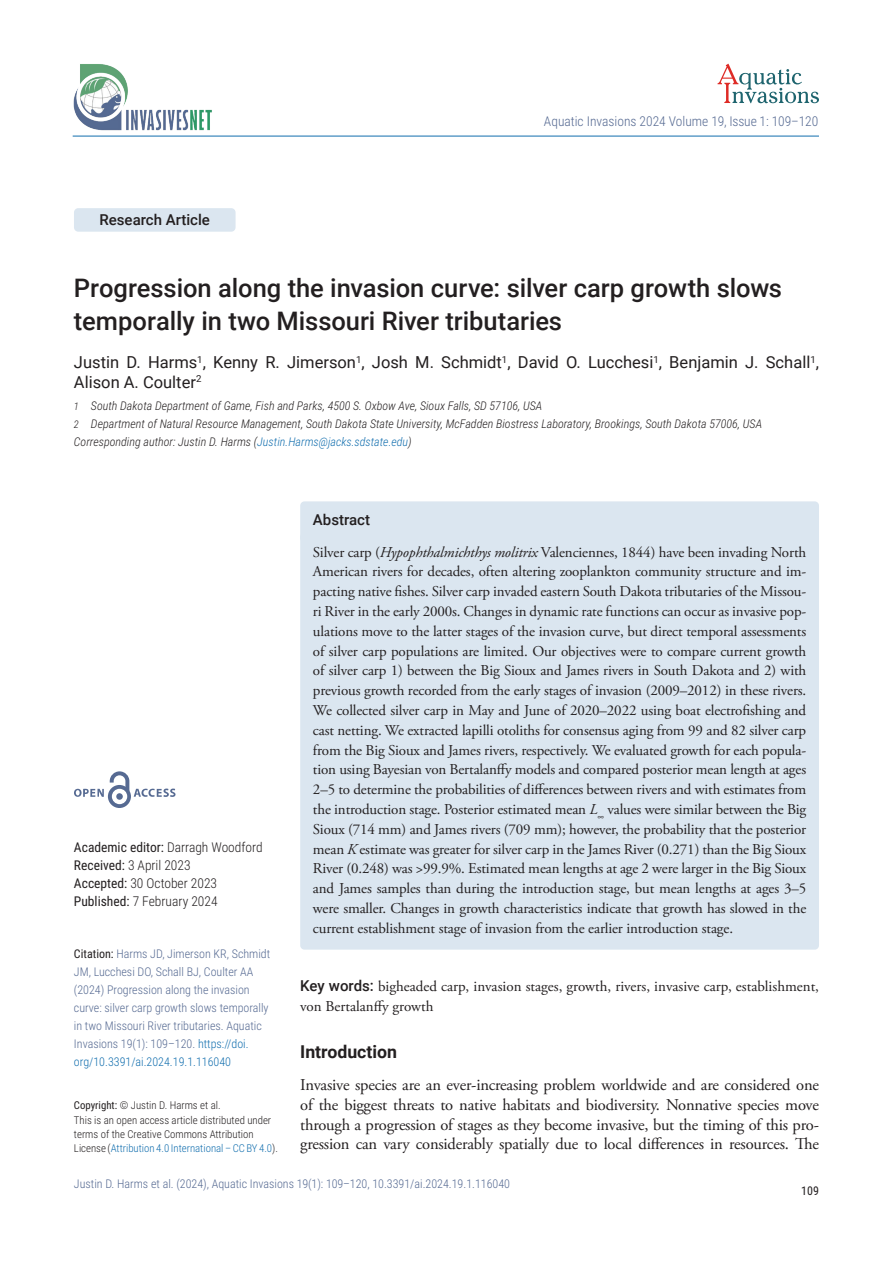
<style>
.page{position:relative;width:893px;height:1263px;background:#fff}
.page>*{position:absolute;margin:0;border:0;box-sizing:border-box;transform-origin:0 0}
.t1{font:500 25.5px/33px "Roboto";color:#231f20}
.t2{font:700 17.7px "Roboto";color:#231f20}
.t3{font:16.5px/19.8px "Adobe Garamond Pro";letter-spacing:-.015em;color:#231f20;text-align:justify}
.t4{font:16.5px/19.8px "Roboto";color:#231f20}
.t5{font:15px/19.8px "Adobe Garamond Pro";color:#231f20;text-align:justify}
.t6{font:500 15px "Roboto";color:#231f20}
.t7{font:300 13.5px/18px "Roboto Condensed";color:#231f20}
.t8{font:300 13.5px "Roboto Condensed";color:#566a92}
.t9{font:300 12px/18px "Roboto Condensed";color:#566a92}
.t10{font:italic 300 12px/18px "Roboto Condensed";color:#231f20}
.t11{font:12px "Roboto Condensed";color:#231f20}
.t12{font:300 10.8px/14.4px "Roboto Condensed";color:#231f20}
.s1{font-size:10.5px}
.s2{color:#116eae}
.s3{font-weight:400}
.s4{font-weight:400;color:#231f20}
.s5{font-style:italic}
.s6{font-family:"Roboto";font-weight:500}
</style>
<div class="page">
<hr style="left:73px;top:136px;width:746px;height:1px;background:#116eae">
<div style="left:74px;top:208px;width:162px;height:24px;background:#dbe6f0;border-radius:4px"></div>
<img style="left:73px;top:64px;width:139px;height:66px">
<div style="left:300px;top:501px;width:519px;height:41px;background:#dbe6f0;border-radius:4px"></div>
<div style="left:300px;top:533px;width:519px;height:417px;background:#dbe6f0;border-radius:4px"></div>
<svg style="left:717px;top:64px;width:102px;height:39px"></svg>
<svg style="left:74px;top:771px;width:102px;height:37px"></svg>
<p class="t6" style="left:99px;top:209px;width:112px">Research Article</p>
<p class="t8" style="left:544px;top:112px;width:276px">Aquatic Invasions 2024 Volume 19, Issue 1: 109–120</p>
<h1 class="t1" style="left:74px;top:271px;width:710px">Progression along the invasion curve: silver carp growth slows temporally in two Missouri River tributaries</h1>
<p class="t4" style="left:74px;top:352px;width:746px">Justin D. Harms<sup>1</sup>, Kenny R. Jimerson<sup>1</sup>, Josh M. Schmidt<sup>1</sup>, David O. Lucchesi<sup>1</sup>, Benjamin J. Schall<sup>1</sup>,<br>Alison A. Coulter<sup>2</sup></p>
<p class="t10" style="left:74px;top:396px;width:690px"><span class="s1">1</span> South Dakota Department of Game, Fish and Parks, 4500 S. Oxbow Ave, Sioux Falls, SD 57106, USA<br><span class="s1">2</span> Department of Natural Resource Management, South Dakota State University, McFadden Biostress Laboratory, Brookings, South Dakota 57006, USA<br>Corresponding author: Justin D. Harms (<span class="s2">Justin.Harms@jacks.sdstate.edu</span>)</p>
<p class="t7" style="left:74px;top:838px;width:190px"><span class="s3">Academic editor:</span> Darragh Woodford<br><span class="s3">Received:</span> 3 April 2023<br><span class="s3">Accepted:</span> 30 October 2023<br><span class="s3">Published:</span> 7 February 2024</p>
<p class="t9" style="left:74px;top:944px;width:198px"><span class="s4">Citation:</span> Harms JD, Jimerson KR, Schmidt JM, Lucchesi DO, Schall BJ, Coulter AA (2024) Progression along the invasion curve: silver carp growth slows temporally in two Missouri River tributaries. Aquatic Invasions 19(1): 109–120. <span class="s2">https://doi. org/10.3391/ai.2024.19.1.116040</span></p>
<p class="t12" style="left:74px;top:1098px;width:206px"><span class="s3">Copyright:</span> © Justin D. Harms et al.<br>This is an open access article distributed under terms of the Creative Commons Attribution License (<span class="s2">Attribution 4.0 International – CC BY 4.0</span>).</p>
<p class="t6" style="left:313px;top:509px;width:59px">Abstract</p>
<p class="t5" style="left:313px;top:542px;width:495px">Silver carp (<span class="s5">Hypophthalmichthys molitrix</span> Valenciennes, 1844) have been invading North American rivers for decades, often altering zooplankton community structure and im&shy;pacting native fishes. Silver carp invaded eastern South Dakota tributaries of the Missou&shy;ri River in the early 2000s. Changes in dynamic rate functions can occur as invasive pop&shy;ulations move to the latter stages of the invasion curve, but direct temporal assessments of silver carp populations are limited. Our objectives were to compare current growth of silver carp 1) between the Big Sioux and James rivers in South Dakota and 2) with previous growth recorded from the early stages of invasion (2009–2012) in these rivers.<br>We collected silver carp in May and June of 2020–2022 using boat electrofishing and cast netting. We extracted lapilli otoliths for consensus aging from 99 and 82 silver carp from the Big Sioux and James rivers, respectively. We evaluated growth for each popula&shy;tion using Bayesian von Bertalanffy models and compared posterior mean length at ages 2–5 to determine the probabilities of differences between rivers and with estimates from the introduction stage. Posterior estimated mean <span class="s5">L</span><sub>∞</sub> values were similar between the Big Sioux (714 mm) and James rivers (709 mm); however, the probability that the posterior mean <span class="s5">K</span> estimate was greater for silver carp in the James River (0.271) than the Big Sioux River (0.248) was &gt;99.9%. Estimated mean lengths at age 2 were larger in the Big Sioux and James samples than during the introduction stage, but mean lengths at ages 3–5 were smaller. Changes in growth characteristics indicate that growth has slowed in the current establishment stage of invasion from the earlier introduction stage.</p>
<p class="t5" style="left:300px;top:977px;width:520px"><span class="s6">Key words:</span> bigheaded carp, invasion stages, growth, rivers, invasive carp, establishment, von Bertalanffy growth</p>
<p class="t2" style="left:300px;top:1039px;width:98px">Introduction</p>
<p class="t3" style="left:300px;top:1075px;width:520px">Invasive species are an ever-increasing problem worldwide and are considered one of the biggest threats to native habitats and biodiversity. Nonnative species move through a progression of stages as they become invasive, but the timing of this pro&shy;gression can vary considerably spatially due to local differences in resources. The</p>
<p class="t9" style="left:74px;top:1174px;width:438px">Justin D. Harms et al. (2024), Aquatic Invasions 19(1): 109–120, 10.3391/ai.2024.19.1.116040</p>
<p class="t11" style="left:801px;top:1182px;width:19px">109</p>
</div>
